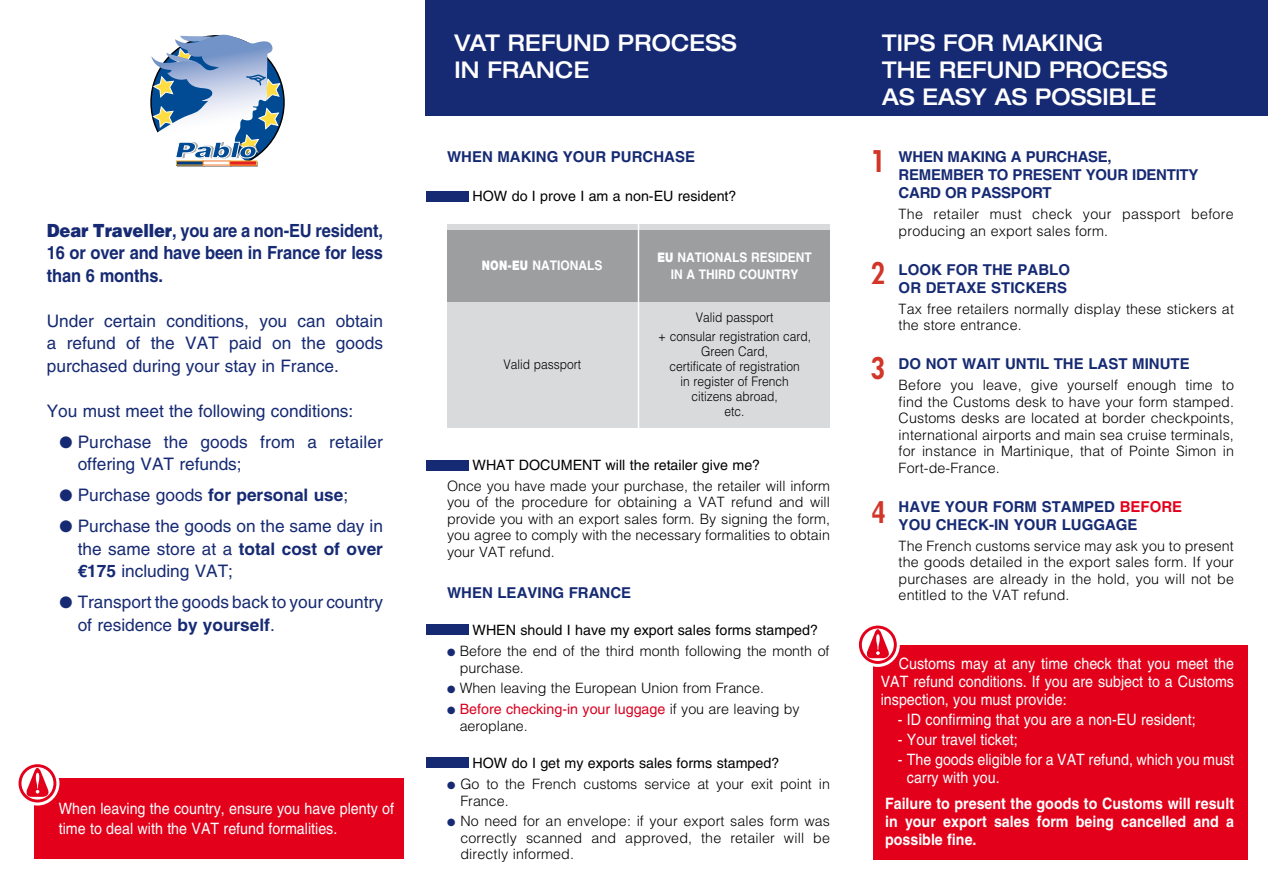
<style>
.page{position:relative;width:1268px;height:893px;background:#fff}
.page>*{position:absolute;margin:0;border:0;box-sizing:border-box;transform-origin:0 0}
.t1{font:800 33px "AT Sans Number One";color:#d13629;scale:.91 1}
.t2{font:500 expanded 23.1px/27px "Helvetica Neue";letter-spacing:.01em;color:#fff;scale:.91 1}
.t3{font:700 18.15px/22.5px "Helvetica LT Std";letter-spacing:-.01em;color:#162a73;text-align:justify;scale:.91 1}
.t4{font:17.25px/22.5px "Helvetica LT Std";color:#162a73;text-align:justify}
.t5{font:15.6px/18px "Helvetica LT Std";color:#fff;scale:.91 1}
.t6{font:700 15.6px/18px "Helvetica LT Std";color:#fff;text-align:justify;scale:.91 1}
.t7{font:700 15px/18px "Helvetica LT Std";color:#162a73}
.t8{font:700 15px/18px "Helvetica LT Std";letter-spacing:-.02em;color:#162a73}
.t9{font:300 14.25px/16.5px "Helvetica LT Std";letter-spacing:.01em;color:#000}
.t10{font:14.25px "Helvetica LT Std";color:#000}
.t11{font:14.25px/16.5px "Helvetica LT Std";color:#d90020}
.t12{font:300 13.2px/15px "Helvetica LT Std";color:#000;text-align:center;scale:.91 1}
.t13{font:700 13.2px/16.5px "Helvetica LT Std";color:#fff;text-align:center;scale:.91 1}
.s1{font-weight:900}
.s2{font-weight:700}
.s3{font-family:"Helvetica Neue";font-weight:900}
.s4{color:#162a73}
.s5{font-weight:300;color:#000}
.s6{color:#e2001a}
</style>
<div class="page">
<div style="left:447px;top:225px;width:382px;height:203px;background:#d9dadb"></div>
<div style="left:425px;top:625px;width:43px;height:10px;background:#162a73"></div>
<div style="left:425px;top:191px;width:43px;height:11px;background:#162a73"></div>
<div style="left:425px;top:460px;width:43px;height:10px;background:#162a73"></div>
<div style="left:425px;top:757px;width:43px;height:10px;background:#162a73"></div>
<div style="left:638px;top:230px;width:191px;height:71px;background:#9c9e9f"></div>
<div style="left:446px;top:230px;width:192px;height:71px;background:#9c9e9f"></div>
<hr style="left:637px;top:218px;width:2px;height:214px;background:#fff">
<svg style="left:151px;top:35px;width:129px;height:132px"></svg>
<div style="left:872px;top:645px;width:374px;height:214px;background:#e2001a"></div>
<div style="left:855px;top:623px;width:44px;height:44px;border:9px solid #fff;border-radius:50%"></div>
<svg style="left:860px;top:627px;width:35px;height:35px"></svg>
<div style="left:858px;top:626px;width:38px;height:38px;border:3px solid #e2001a;border-radius:50%"></div>
<svg style="left:864px;top:625px;width:27px;height:33px"></svg>
<div style="left:425px;top:0;width:842px;height:116px;background:#162a73"></div>
<div style="left:34px;top:779px;width:370px;height:80px;background:#e2001a"></div>
<div style="left:16px;top:761px;width:43px;height:44px;border:9px solid #fff;border-radius:50%"></div>
<svg style="left:20px;top:766px;width:35px;height:35px"></svg>
<div style="left:19px;top:764px;width:37px;height:38px;border:3px solid #e2001a;border-radius:50%"></div>
<svg style="left:24px;top:763px;width:27px;height:34px"></svg>
<p class="t3" style="left:47px;top:219px;width:371px"><span class="s1">Dear Traveller</span>, you are a non-EU resident, 16 or over and have been in France for less than 6 months.</p>
<p class="t4" style="left:47px;top:309px;width:337px">Under certain conditions, you can obtain a refund of the VAT paid on the goods purchased during your stay in France.</p>
<p class="t4" style="left:47px;top:399px;width:308px">You must meet the following conditions:</p>
<p class="t4" style="left:78px;top:430px;width:307px;text-indent:-18px">● Purchase the goods from a retailer offering VAT refunds;</p>
<p class="t4" style="left:60px;top:484px;width:290px">● Purchase goods <span class="s2">for personal use</span>;</p>
<p class="t4" style="left:78px;top:515px;width:307px;text-indent:-18px">● Purchase the goods on the same day in the same store at a <span class="s2">total cost of over €175</span> including VAT;</p>
<p class="t4" style="left:78px;top:591px;width:307px;text-indent:-18px">● Transport the goods back to your country of residence <span class="s2">by yourself</span>.</p>
<p class="t5" style="left:59px;top:799px;width:370px;line-height:19.5px">When leaving the country, ensure you have plenty of time to deal with the VAT refund formalities.</p>
<h2 class="t2" style="left:454px;top:29px;width:311px">VAT REFUND PROCESS<br>IN FRANCE</h2>
<h2 class="t2" style="left:881px;top:29px;width:315px">TIPS FOR MAKING<br>THE REFUND PROCESS<br>AS EASY AS POSSIBLE</h2>
<p class="t7" style="left:447px;top:148px;width:249px">WHEN MAKING YOUR PURCHASE</p>
<p class="t10" style="left:472px;top:188px;width:265px">HOW do I prove I am a non-EU resident?</p>
<p class="t13" style="left:482px;top:257px;width:134px"><span class="s3">NON-EU</span> NATIONALS</p>
<p class="t12" style="left:503px;top:356px;width:87px">Valid passport</p>
<p class="t13" style="left:657px;top:249px;width:171px"><span class="s3">EU</span> NATIONALS RESIDENT<br>IN A THIRD COUNTRY</p>
<p class="t12" style="left:658px;top:307px;width:170px;line-height:19.2px">Valid passport<br>+ consular registration card,</p>
<p class="t12" style="left:669px;top:344px;width:144px">Green Card,<br>certificate of registration in register of French citizens abroad,<br>etc.</p>
<p class="t10" style="left:472px;top:457px;width:289px">WHAT DOCUMENT will the retailer give me?</p>
<p class="t9" style="left:447px;top:477px;width:384px;text-align:justify">Once you have made your purchase, the retailer will inform you of the procedure for obtaining a VAT refund and will provide you with an export sales form. By signing the form, you agree to comply with the necessary formalities to obtain your VAT refund.</p>
<p class="t7" style="left:447px;top:584px;width:186px">WHEN LEAVING FRANCE</p>
<p class="t10" style="left:472px;top:622px;width:347px">WHEN should I have my export sales forms stamped?</p>
<p class="t9" style="left:459px;top:643px;width:371px;text-indent:-13px"><span class="s4">●</span> Before the end of the third month following the month of purchase.</p>
<p class="t9" style="left:447px;top:680px;width:318px"><span class="s4">●</span> When leaving the European Union from France.</p>
<p class="t11" style="left:459px;top:701px;width:341px;text-indent:-13px"><span class="s4">●</span> Before checking-in your luggage <span class="s5">if you are leaving by aeroplane.</span></p>
<p class="t10" style="left:472px;top:755px;width:308px">HOW do I get my exports sales forms stamped?</p>
<p class="t9" style="left:460px;top:776px;width:371px;text-indent:-13px"><span class="s4">●</span> Go to the French customs service at your exit point in<br>France.</p>
<p class="t9" style="left:460px;top:813px;width:371px;text-align:justify;text-indent:-13px"><span class="s4">●</span> No need for an envelope: if your export sales form was correctly scanned and approved, the retailer will be directly informed.</p>
<h1 class="t1" style="left:870px;top:141px;width:18px">1</h1>
<h1 class="t1" style="left:870px;top:254px;width:18px">2</h1>
<h1 class="t1" style="left:870px;top:348px;width:18px">3</h1>
<h1 class="t1" style="left:870px;top:492px;width:18px">4</h1>
<p class="t8" style="left:898px;top:148px;width:301px">WHEN MAKING A PURCHASE,<br>REMEMBER TO PRESENT YOUR IDENTITY<br>CARD OR PASSPORT</p>
<p class="t9" style="left:898px;top:206px;width:336px">The retailer must check your passport before producing an export sales form.</p>
<p class="t7" style="left:898px;top:260px;width:173px">LOOK FOR THE PABLO<br>OR DETAXE STICKERS</p>
<p class="t9" style="left:898px;top:300px;width:337px">Tax free retailers normally display these stickers at the store entrance.</p>
<p class="t7" style="left:898px;top:355px;width:292px">DO NOT WAIT UNTIL THE LAST MINUTE</p>
<p class="t9" style="left:898px;top:377px;width:337px;text-align:justify">Before you leave, give yourself enough time to find the Customs desk to have your form stamped.<br>Customs desks are located at border checkpoints, international airports and main sea cruise terminals, for instance in Martinique, that of Pointe Simon in Fort-de-France.</p>
<p class="t7" style="left:898px;top:497px;width:285px">HAVE YOUR FORM STAMPED <span class="s6">BEFORE<br></span>YOU CHECK-IN YOUR LUGGAGE</p>
<p class="t9" style="left:898px;top:537px;width:337px;text-align:justify">The French customs service may ask you to present the goods detailed in the export sales form. If your purchases are already in the hold, you will not be entitled to the VAT refund.</p>
<p class="t5" style="left:880px;top:654px;width:389px;text-align:justify;text-indent:18px">Customs may at any time check that you meet the VAT refund conditions. If you are subject to a Customs inspection, you must provide:</p>
<p class="t5" style="left:897px;top:710px;width:329px">- ID confirming that you are a non-EU resident;</p>
<p class="t5" style="left:897px;top:731px;width:133px">- Your travel ticket;</p>
<p class="t5" style="left:906px;top:751px;width:361px;text-indent:-9px">- The goods eligible for a VAT refund, which you must carry with you.</p>
<p class="t6" style="left:884px;top:794px;width:385px">Failure to present the goods to Customs will result in your export sales form being cancelled and a possible fine.</p>
</div>
